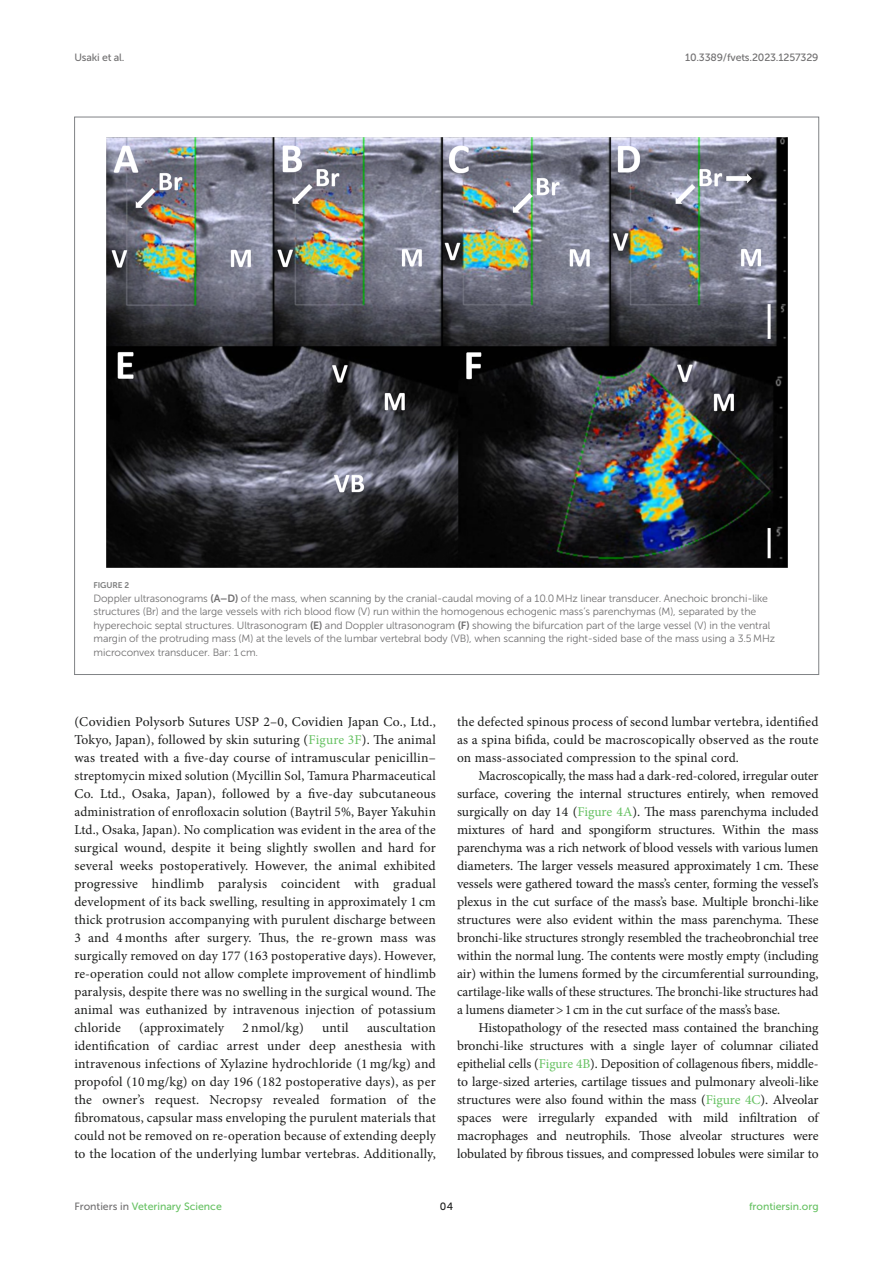
<style>
.page{position:relative;width:893px;height:1263px;background:#fff}
.page>*{position:absolute;margin:0;border:0;box-sizing:border-box;transform-origin:0 0}
.TEXT{font:13.5px/18px "Minion Pro";letter-spacing:.005em;color:#1b1c1b;text-align:justify}
.FIG_LEG{font:10.5px/13.5px "Museo Sans 300";letter-spacing:-.01em;color:#706f70}
.t1{font:10.5px "Museo Sans 500";color:#65c161}
.t2{font:10.5px "Museo Sans 500";letter-spacing:-.015em;color:#706f70}
.t3{font:10.5px "Museo Sans 500";color:#1b1c1b}
.FIG_HD{font:8.25px "Museo Sans 700";letter-spacing:-.01em;color:#7e7f7f}
.s1{font-family:"Museo Sans 700"}
.s2{color:#65c161}
.s3{color:#706f70}
</style>
<div class="page">
<img style="left:106px;top:137px;width:682px;height:431px">
<p class="t2" style="left:74px;top:51px;width:51px">Usaki et al.</p>
<p class="t2" style="left:685px;top:51px;width:135px">10.3389/fvets.2023.1257329</p>
<p class="FIG_HD" style="left:94px;top:581px;width:37px">FIGURE 2</p>
<p class="FIG_LEG" style="left:94px;top:591px;width:683px">Doppler ultrasonograms <span class="s1">(A–D)</span> of the mass, when scanning by the cranial-caudal moving of a 10.0 MHz linear transducer. Anechoic bronchi-like structures (Br) and the large vessels with rich blood flow (V) run within the homogenous echogenic mass’s parenchymas (M), separated by the hyperechoic septal structures. Ultrasonogram <span class="s1">(E)</span> and Doppler ultrasonogram <span class="s1">(F)</span> showing the bifurcation part of the large vessel (V) in the ventral margin of the protruding mass (M) at the levels of the lumbar vertebral body (VB), when scanning the right-sided base of the mass using a 3.5 MHz microconvex transducer. Bar: 1 cm.</p>
<p class="TEXT" style="left:74px;top:713px;width:363px">(Covidien Polysorb Sutures USP 2–0, Covidien Japan Co., Ltd., Tokyo, Japan), followed by skin suturing (<span class="s2">Figure 3F</span>). The animal was treated with a five-day course of intramuscular penicillin– streptomycin mixed solution (Mycillin Sol, Tamura Pharmaceutical Co. Ltd., Osaka, Japan), followed by a five-day subcutaneous administration of enrofloxacin solution (Baytril 5%, Bayer Yakuhin Ltd., Osaka, Japan). No complication was evident in the area of the surgical wound, despite it being slightly swollen and hard for several weeks postoperatively. However, the animal exhibited progressive hindlimb paralysis coincident with gradual development of its back swelling, resulting in approximately 1 cm thick protrusion accompanying with purulent discharge between 3 and 4 months after surgery. Thus, the re-grown mass was surgically removed on day 177 (163 postoperative days). However, re-operation could not allow complete improvement of hindlimb paralysis, despite there was no swelling in the surgical wound. The animal was euthanized by intravenous injection of potassium chloride</p>
<p class="TEXT" style="left:74px;top:1019px;width:363px;text-indent:293px">auscultation identification of cardiac arrest under deep anesthesia with intravenous infections of Xylazine hydrochloride (1 mg/kg) and propofol (10 mg/kg) on day 196 (182 postoperative days), as per the owner’s request. Necropsy revealed formation of the fibromatous, capsular mass enveloping the purulent materials that could not be removed on re-operation because of extending deeply to the location of the underlying lumbar vertebras. Additionally,</p>
<p class="TEXT" style="left:139px;top:1019px;width:87px">(approximately</p>
<p class="TEXT" style="left:242px;top:1019px;width:63px">2 nmol/kg)</p>
<p class="TEXT" style="left:322px;top:1019px;width:28px">until</p>
<p class="TEXT" style="left:457px;top:713px;width:363px">the defected spinous process of second lumbar vertebra, identified as a spina bifida, could be macroscopically observed as the route on mass-associated compression to the spinal cord.</p>
<p class="TEXT" style="left:457px;top:767px;width:363px;text-indent:21px">Macroscopically, the mass had a dark-red-colored, irregular outer surface, covering the internal structures entirely, when removed surgically on day 14 (<span class="s2">Figure 4A</span>). The mass parenchyma included mixtures of hard and spongiform structures. Within the mass parenchyma was a rich network of blood vessels with various lumen diameters. The larger vessels measured approximately 1cm. These vessels were gathered toward the mass’s center, forming the vessel’s plexus in the cut surface of the mass’s base. Multiple bronchi-like structures were also evident within the mass parenchyma. These bronchi-like structures strongly resembled the tracheobronchial tree within the normal lung. The contents were mostly empty (including air) within the lumens formed by the circumferential surrounding, cartilage-like walls of these structures. The bronchi-like structures had a lumens diameter&gt;1cm in the cut surface of the mass’s base.</p>
<p class="TEXT" style="left:457px;top:1019px;width:363px;text-indent:21px">Histopathology of the resected mass contained the branching bronchi-like structures with a single layer of columnar ciliated epithelial cells (<span class="s2">Figure 4B</span>). Deposition of collagenous fibers, middle&shy;to large-sized arteries, cartilage tissues and pulmonary alveoli-like structures were also found within the mass (<span class="s2">Figure 4C</span>). Alveolar spaces were irregularly expanded with mild infiltration of macrophages and neutrophils. Those alveolar structures were lobulated by fibrous tissues, and compressed lobules were similar to</p>
<p class="t1" style="left:74px;top:1200px;width:149px"><span class="s3">Frontiers in</span> Veterinary Science</p>
<p class="t3" style="left:440px;top:1200px;width:15px">04</p>
<p class="t1" style="left:749px;top:1200px;width:71px">frontiersin.org</p>
</div>
